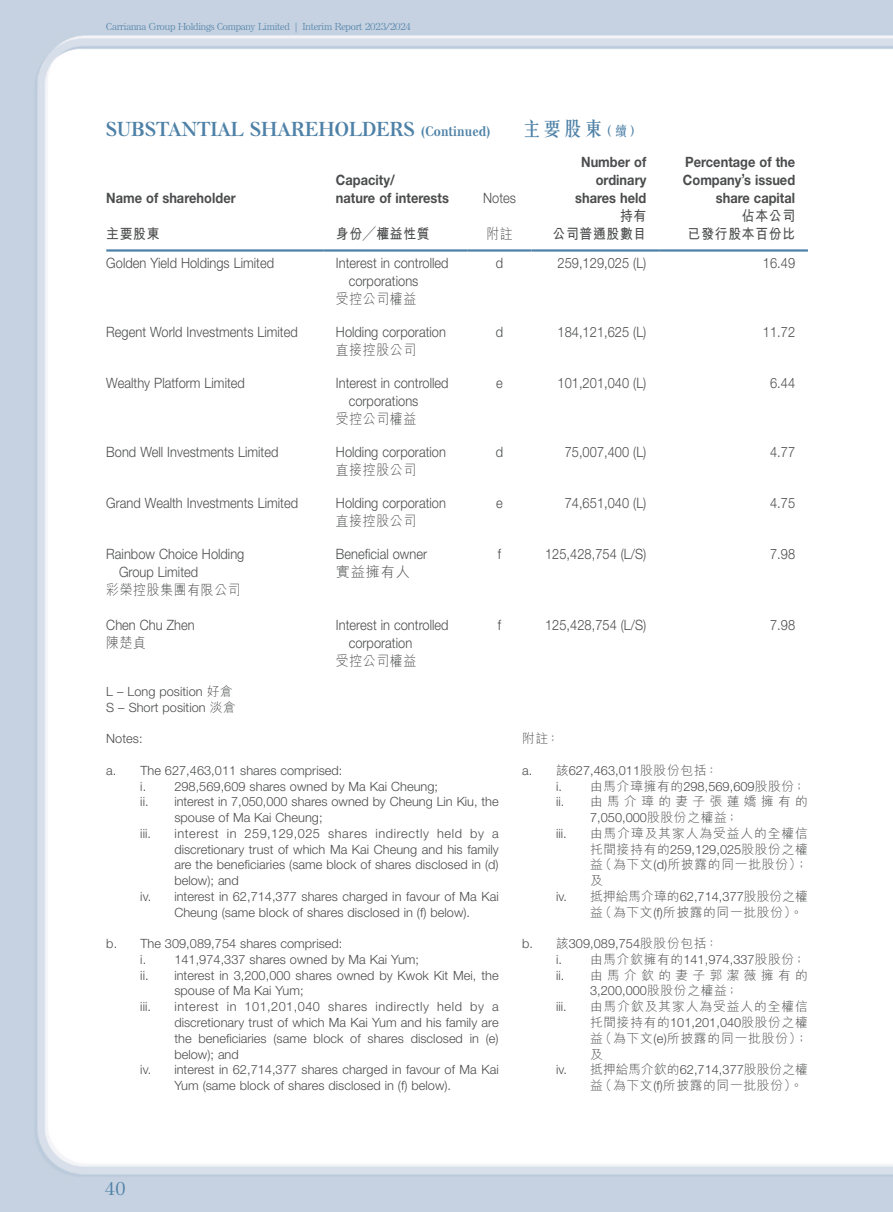
<style>
.page{position:relative;width:893px;height:1212px;background:#fff}
.page>*{position:absolute;margin:0;border:0;box-sizing:border-box;transform-origin:0 0}
.Heading_1{font:700 19.5px "Else NPL Std";letter-spacing:.01em;color:#4e81a7}
.C_Heading_1{font:500 19.5px "C Song 3 HK";color:#4e81a7}
.t1{font:500 18px "Else NPL Std";color:#4e81a7}
.Body_Text{font:300 14.25px/18px "Helvetica Neue LT Std";letter-spacing:.005em;color:#4b4c4d;scale:.9 1}
.Body_Text-2{font:700 14.25px "Helvetica Neue LT Std";letter-spacing:.005em;color:#4b4c4d;scale:.9 1}
.Body_Text-3{font:300 14.25px "M Hei HK";letter-spacing:.055em;color:#4b4c4d;scale:.9 1}
.Body_Text-4{font:700 14.25px "M Hei HK";letter-spacing:.055em;color:#4b4c4d;scale:.9 1}
.Body_Text-5{font:300 14.25px "M Hei HK";letter-spacing:.055em;color:#4b4c4d}
.Notes{font:300 12.75px/15.8px "Helvetica Neue LT Std";letter-spacing:.005em;color:#4b4c4d}
.C_Notes{font:300 12.75px/15.8px "M Hei HK";letter-spacing:.065em;color:#4b4c4d;text-align:justify}
.C_Notes-2{font:300 12.75px "Helvetica Neue LT Std";letter-spacing:.005em;color:#4b4c4d}
.C_Notes-3{font:300 12.75px/15.8px "M Hei HK";letter-spacing:.34em;color:#4b4c4d}
.t2{font:300 9.75px "Else NPL Std";letter-spacing:-.02em;color:#4e81a7}
.s1{font-size:13.5px}
.s2{font-family:"M Hei HK"}
.s3{font-family:"Helvetica Neue LT Std"}
</style>
<div class="page">
<img style="left:0;top:0;width:893px;height:1212px">
<hr style="left:106px;top:249px;width:217px;height:3px;background:#4e81a7">
<hr style="left:323px;top:249px;width:145px;height:3px;background:#4e81a7">
<hr style="left:468px;top:249px;width:63px;height:3px;background:#4e81a7">
<hr style="left:531px;top:249px;width:128px;height:3px;background:#4e81a7">
<hr style="left:659px;top:249px;width:149px;height:3px;background:#4e81a7">
<p class="t2" style="left:106px;top:21px;width:306px">Carrianna Group Holdings Company Limited | Interim Report 2023/2024</p>
<p class="Heading_1" style="left:106px;top:118px;width:386px">SUBSTANTIAL SHAREHOLDERS <span class="s1">(Continued)</span></p>
<p class="C_Heading_1" style="left:522px;top:119px;width:122px">主要股東<span class="s1">（續）</span></p>
<p class="Body_Text-2" style="left:106px;top:189px;width:145px">Name of shareholder</p>
<p class="Body_Text-2" style="left:336px;top:171px;width:67px">Capacity/</p>
<p class="Body_Text-2" style="left:336px;top:189px;width:127px">nature of interests</p>
<p class="Body_Text" style="left:483px;top:189px;width:38px">Notes</p>
<p class="Body_Text-4" style="left:106px;top:224px;width:61px">主要股東</p>
<p class="Body_Text-4" style="left:336px;top:224px;width:106px">身份╱權益性質</p>
<p class="Body_Text-3" style="left:486px;top:227px;width:31px">附註</p>
<p class="Body_Text-2" style="left:581px;top:153px;width:74px">Number of</p>
<p class="Body_Text-2" style="left:596px;top:171px;width:58px">ordinary</p>
<p class="Body_Text-2" style="left:575px;top:189px;width:81px">shares held</p>
<p class="Body_Text-4" style="left:620px;top:206px;width:31px">持有</p>
<p class="Body_Text-4" style="left:552px;top:224px;width:106px">公司普通股數目</p>
<p class="Body_Text-2" style="left:685px;top:153px;width:124px">Percentage of the</p>
<p class="Body_Text-2" style="left:683px;top:171px;width:126px">Company’s issued</p>
<p class="Body_Text-2" style="left:716px;top:189px;width:90px">share capital</p>
<p class="Body_Text-4" style="left:742px;top:206px;width:61px">佔本公司</p>
<p class="Body_Text-4" style="left:688px;top:224px;width:121px">已發行股本百份比</p>
<p class="Body_Text" style="left:106px;top:253px;width:188px">Golden Yield Holdings Limited</p>
<p class="Body_Text" style="left:349px;top:253px;width:113px;text-indent:-13px">Interest in controlled corporations</p>
<p class="Body_Text" style="left:496px;top:253px;width:10px">d</p>
<p class="Body_Text" style="left:557px;top:253px;width:100px">259,129,025 (L)</p>
<p class="Body_Text" style="left:763px;top:253px;width:37px">16.49</p>
<p class="Body_Text-3" style="left:336px;top:291px;width:91px">受控公司權益</p>
<p class="Body_Text" style="left:106px;top:322px;width:214px">Regent World Investments Limited</p>
<p class="Body_Text" style="left:336px;top:322px;width:124px">Holding corporation</p>
<p class="Body_Text" style="left:496px;top:322px;width:10px">d</p>
<p class="Body_Text" style="left:557px;top:322px;width:100px">184,121,625 (L)</p>
<p class="Body_Text" style="left:763px;top:322px;width:37px">11.72</p>
<p class="Body_Text-3" style="left:336px;top:342px;width:91px">直接控股公司</p>
<p class="Body_Text" style="left:106px;top:373px;width:156px">Wealthy Platform Limited</p>
<p class="Body_Text" style="left:349px;top:373px;width:113px;text-indent:-13px">Interest in controlled corporations</p>
<p class="Body_Text" style="left:496px;top:373px;width:9px">e</p>
<p class="Body_Text" style="left:557px;top:373px;width:100px">101,201,040 (L)</p>
<p class="Body_Text" style="left:770px;top:373px;width:29px">6.44</p>
<p class="Body_Text-3" style="left:336px;top:411px;width:91px">受控公司權益</p>
<p class="Body_Text" style="left:106px;top:442px;width:193px">Bond Well Investments Limited</p>
<p class="Body_Text" style="left:336px;top:442px;width:124px">Holding corporation</p>
<p class="Body_Text" style="left:496px;top:442px;width:10px">d</p>
<p class="Body_Text" style="left:565px;top:442px;width:92px">75,007,400 (L)</p>
<p class="Body_Text" style="left:770px;top:442px;width:29px">4.77</p>
<p class="Body_Text-3" style="left:336px;top:462px;width:91px">直接控股公司</p>
<p class="Body_Text" style="left:106px;top:493px;width:215px">Grand Wealth Investments Limited</p>
<p class="Body_Text" style="left:336px;top:493px;width:124px">Holding corporation</p>
<p class="Body_Text" style="left:496px;top:493px;width:9px">e</p>
<p class="Body_Text" style="left:565px;top:493px;width:92px">74,651,040 (L)</p>
<p class="Body_Text" style="left:770px;top:493px;width:29px">4.75</p>
<p class="Body_Text-3" style="left:336px;top:513px;width:91px">直接控股公司</p>
<p class="Body_Text" style="left:119px;top:544px;width:141px;text-indent:-13px">Rainbow Choice Holding<br>Group Limited</p>
<p class="Body_Text" style="left:336px;top:544px;width:103px">Beneficial owner</p>
<p class="Body_Text" style="left:498px;top:544px;width:5px">f</p>
<p class="Body_Text" style="left:545px;top:544px;width:114px">125,428,754 (L/S)</p>
<p class="Body_Text" style="left:770px;top:544px;width:29px">7.98</p>
<p class="Body_Text-5" style="left:336px;top:564px;width:76px">實益擁有人</p>
<p class="Body_Text-3" style="left:106px;top:582px;width:151px">彩榮控股集團有限公司</p>
<p class="Body_Text" style="left:106px;top:616px;width:100px">Chen Chu Zhen</p>
<p class="Body_Text-3" style="left:106px;top:636px;width:46px">陳楚貞</p>
<p class="Body_Text" style="left:349px;top:616px;width:113px;text-indent:-13px">Interest in controlled corporation</p>
<p class="Body_Text" style="left:498px;top:616px;width:5px">f</p>
<p class="Body_Text" style="left:545px;top:616px;width:114px">125,428,754 (L/S)</p>
<p class="Body_Text" style="left:770px;top:616px;width:29px">7.98</p>
<p class="Body_Text-3" style="left:336px;top:654px;width:91px">受控公司權益</p>
<p class="Notes" style="left:106px;top:683px;width:128px">L – Long position <span class="s2">好倉</span></p>
<p class="Notes" style="left:106px;top:699px;width:131px">S – Short position <span class="s2">淡倉</span></p>
<p class="Notes" style="left:106px;top:731px;width:38px">Notes:</p>
<p class="Notes" style="left:106px;top:762px;width:238px">a. The 627,463,011 shares comprised:</p>
<p class="Notes" style="left:140px;top:778px;width:299px">i. 298,569,609 shares owned by Ma Kai Cheung;</p>
<p class="Notes" style="left:174px;top:794px;width:326px;text-indent:-34px">ii. interest in 7,050,000 shares owned by Cheung Lin Kiu, the spouse of Ma Kai Cheung;</p>
<p class="Notes" style="left:140px;top:825px;width:12px">iii.</p>
<p class="Notes" style="left:174px;top:825px;width:326px;text-align:justify">interest in 259,129,025 shares indirectly held by a discretionary trust of which Ma Kai Cheung and his family are the beneficiaries (same block of shares disclosed in (d) below); and</p>
<p class="Notes" style="left:140px;top:888px;width:360px;text-align:center">iv. interest in 62,714,377 shares charged in favour of Ma Kai<br>Cheung (same block of shares disclosed in (f) below).</p>
<p class="Notes" style="left:106px;top:935px;width:238px">b. The 309,089,754 shares comprised:</p>
<p class="Notes" style="left:140px;top:951px;width:280px">i. 141,974,337 shares owned by Ma Kai Yum;</p>
<p class="Notes" style="left:174px;top:967px;width:326px;text-indent:-34px">ii. interest in 3,200,000 shares owned by Kwok Kit Mei, the spouse of Ma Kai Yum;</p>
<p class="Notes" style="left:140px;top:998px;width:12px">iii.</p>
<p class="Notes" style="left:174px;top:998px;width:326px;text-align:justify">interest in 101,201,040 shares indirectly held by a discretionary trust of which Ma Kai Yum and his family are the beneficiaries (same block of shares disclosed in (e) below); and</p>
<p class="Notes" style="left:174px;top:1061px;width:326px;text-indent:-34px">iv. interest in 62,714,377 shares charged in favour of Ma Kai<br>Yum (same block of shares disclosed in (f) below).</p>
<p class="C_Notes" style="left:522px;top:731px;width:39px">附註：</p>
<p class="C_Notes-2" style="left:522px;top:763px;width:197px">a. <span class="s2">該</span>627,463,011<span class="s2">股股份包括：</span></p>
<p class="C_Notes-2" style="left:556px;top:778px;width:251px">i. <span class="s2">由馬介璋擁有的</span>298,569,609<span class="s2">股股份；</span></p>
<p class="C_Notes-3" style="left:590px;top:794px;width:219px;text-indent:-34px"><span class="s3">ii.</span> 由馬介璋的妻子張蓮嬌擁有的<br><span class="s3">7,050,000</span>股股份之權益；</p>
<p class="C_Notes-2" style="left:556px;top:826px;width:12px">iii.</p>
<p class="C_Notes" style="left:590px;top:825px;width:219px">由馬介璋及其家人為受益人的全權信托間接持有的<span class="s3">259,129,025</span>股股份之權益（為下文<span class="s3">(d)</span>所披露的同一批股份）；及</p>
<p class="C_Notes" style="left:590px;top:888px;width:219px;text-indent:-34px"><span class="s3">iv.</span> 抵押給馬介璋的<span class="s3">62,714,377</span>股股份之權益（為下文<span class="s3">(f)</span>所披露的同一批股份）。</p>
<p class="C_Notes-2" style="left:522px;top:936px;width:197px">b. <span class="s2">該</span>309,089,754<span class="s2">股股份包括：</span></p>
<p class="C_Notes-2" style="left:556px;top:952px;width:251px">i. <span class="s2">由馬介欽擁有的</span>141,974,337<span class="s2">股股份；</span></p>
<p class="C_Notes-3" style="left:590px;top:967px;width:219px;text-indent:-34px"><span class="s3">ii.</span> 由馬介欽的妻子郭潔薇擁有的<br><span class="s3">3,200,000</span>股股份之權益；</p>
<p class="C_Notes-2" style="left:556px;top:999px;width:12px">iii.</p>
<p class="C_Notes" style="left:590px;top:998px;width:219px">由馬介欽及其家人為受益人的全權信托間接持有的<span class="s3">101,201,040</span>股股份之權益（為下文<span class="s3">(e)</span>所披露的同一批股份）；及</p>
<p class="C_Notes" style="left:590px;top:1061px;width:219px;text-indent:-34px"><span class="s3">iv.</span> 抵押給馬介欽的<span class="s3">62,714,377</span>股股份之權益（為下文<span class="s3">(f)</span>所披露的同一批股份）。</p>
<h2 class="t1" style="left:105px;top:1178px;width:22px">40</h2>
</div>
